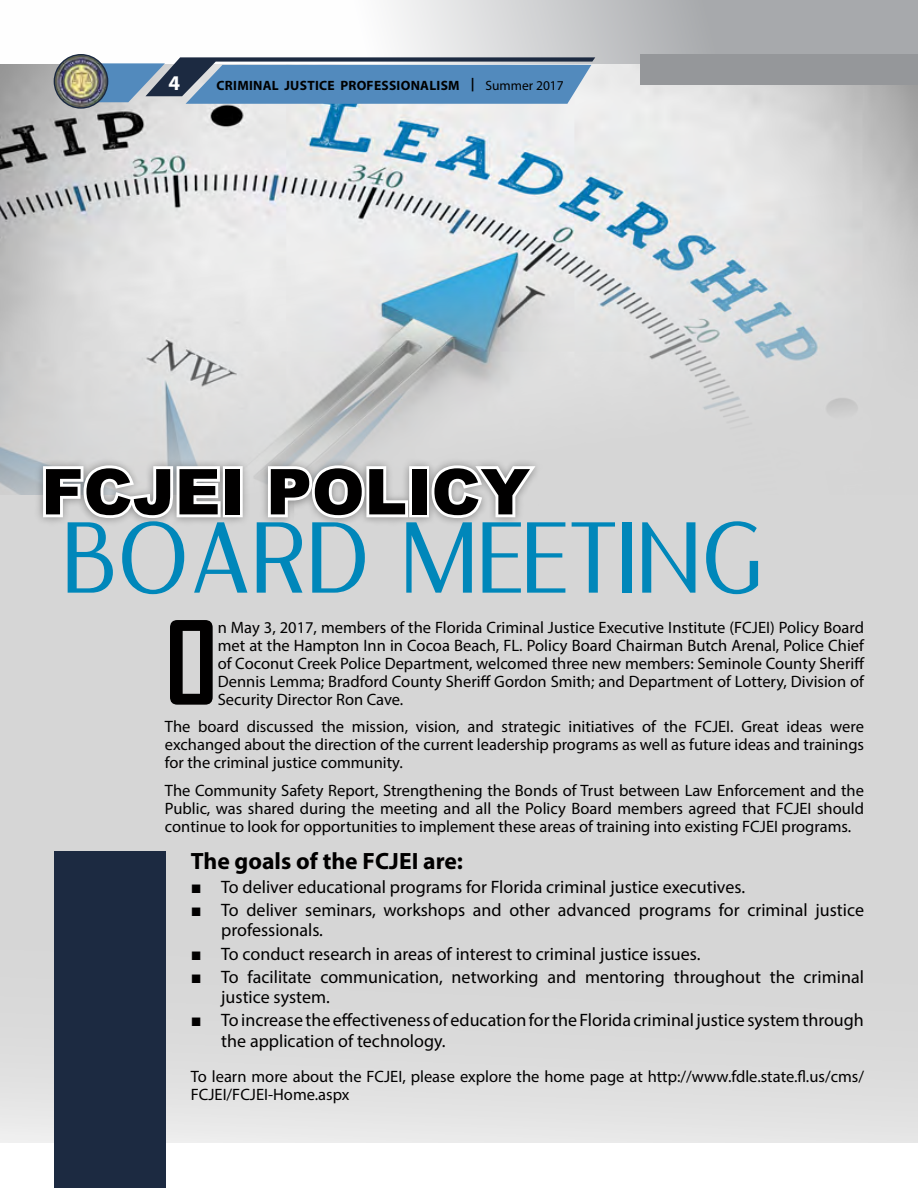
<style>
.page{position:relative;width:918px;height:1188px;background:#fff}
.page>*{position:absolute;margin:0;border:0;box-sizing:border-box;transform-origin:0 0}
.t1{font:700 110.7px "Agency FB";color:#010000}
.t2{font:101.85px "Bellet";color:#0087ba;scale:.8 1}
.t3{font:900 63.3px "Arial";color:#010000}
.t4{font:700 23.7px "Myriad Pro";color:#010000}
.t5{font:700 21px "Myriad Pro";color:#fff}
.t6{font:18px/20.2px "Myriad Pro";color:#010000}
.t7{font:16.5px/18px "Myriad Pro";color:#010000;text-align:justify}
.t8{font:700 13.5px "Myriad Pro";letter-spacing:.02em;color:#000}
.s1{font-weight:400}
.s2{font-family:"Impact"}
</style>
<div class="page">
<svg style="left:0;top:0;width:918px;height:65px"></svg>
<div style="left:0;top:77px;width:918px;height:1066px;background:#d6d6d6"></div>
<img style="left:0;top:65px;width:918px;height:429px">
<div style="left:35px;top:457px;width:508px;height:70px;background:#000;opacity:.35"></div>
<svg style="left:40px;top:461px;width:183px;height:61px"></svg>
<div style="left:223px;top:466px;width:20px;height:51px;border:6px solid #fff"></div>
<svg style="left:265px;top:462px;width:146px;height:60px"></svg>
<div style="left:409px;top:466px;width:20px;height:51px;border:6px solid #fff"></div>
<svg style="left:428px;top:461px;width:113px;height:61px"></svg>
<svg style="left:93px;top:57px;width:502px;height:47px;background:#638cb3"></svg>
<img style="left:54px;top:55px;width:54px;height:53px;border-radius:27px">
<div style="left:54px;top:54px;width:54px;height:55px;border:2px solid #1c2a41;border-radius:50%"></div>
<div style="left:640px;top:54px;width:278px;height:30px;background:#95979a"></div>
<div style="left:54px;top:852px;width:111px;height:336px;background:#1c2a41"></div>
<p class="t5" style="left:168px;top:69px;width:13px">4</p>
<p class="t8" style="left:217px;top:76px;width:349px">CRIMINAL JUSTICE PROFESSIONALISM | <span class="s1">Summer 2017</span></p>
<h3 class="t3" style="left:41px;top:446px;width:490px">FCJEI POLICY</h3>
<h2 class="t2" style="left:68px;top:501px;width:874px">BOARD MEETING</h2>
<h1 class="t1" style="left:165px;top:594px;width:54px">O</h1>
<p class="t7" style="left:218px;top:618px;width:648px">n May 3, 2017, members of the Florida Criminal Justice Executive Institute (FCJEI) Policy Board met at the Hampton Inn in Cocoa Beach, FL. Policy Board Chairman Butch Arenal, Police Chief of Coconut Creek Police Department, welcomed three new members: Seminole County Sheriff Dennis Lemma; Bradford County Sheriff Gordon Smith; and Department of Lottery, Division of Security Director Ron Cave.</p>
<p class="t7" style="left:165px;top:717px;width:701px">The board discussed the mission, vision, and strategic initiatives of the FCJEI. Great ideas were exchanged about the direction of the current leadership programs as well as future ideas and trainings for the criminal justice community.</p>
<p class="t7" style="left:165px;top:781px;width:701px">The Community Safety Report, Strengthening the Bonds of Trust between Law Enforcement and the Public, was shared during the meeting and all the Policy Board members agreed that FCJEI should continue to look for opportunities to implement these areas of training into existing FCJEI programs.</p>
<h3 class="t4" style="left:191px;top:846px;width:274px">The goals of the FCJEI are:</h3>
<p class="t6" style="left:191px;top:876px;width:556px"><span class="s2">■</span> To deliver educational programs for Florida criminal justice executives.</p>
<p class="t6" style="left:221px;top:899px;width:644px;text-indent:-30px"><span class="s2">■</span> To deliver seminars, workshops and other advanced programs for criminal justice professionals.</p>
<p class="t6" style="left:191px;top:943px;width:511px"><span class="s2">■</span> To conduct research in areas of interest to criminal justice issues.</p>
<p class="t6" style="left:221px;top:966px;width:644px;text-indent:-30px"><span class="s2">■</span> To facilitate communication, networking and mentoring throughout the criminal justice system.</p>
<p class="t6" style="left:221px;top:1010px;width:644px;text-indent:-30px"><span class="s2">■</span> To increase the effectiveness of education for the Florida criminal justice system through the application of technology.</p>
<p class="t7" style="left:191px;top:1067px;width:675px">To learn more about the FCJEI, please explore the home page at http://www.fdle.state.fl.us/cms/<br>FCJEI/FCJEI-Home.aspx</p>
</div>
